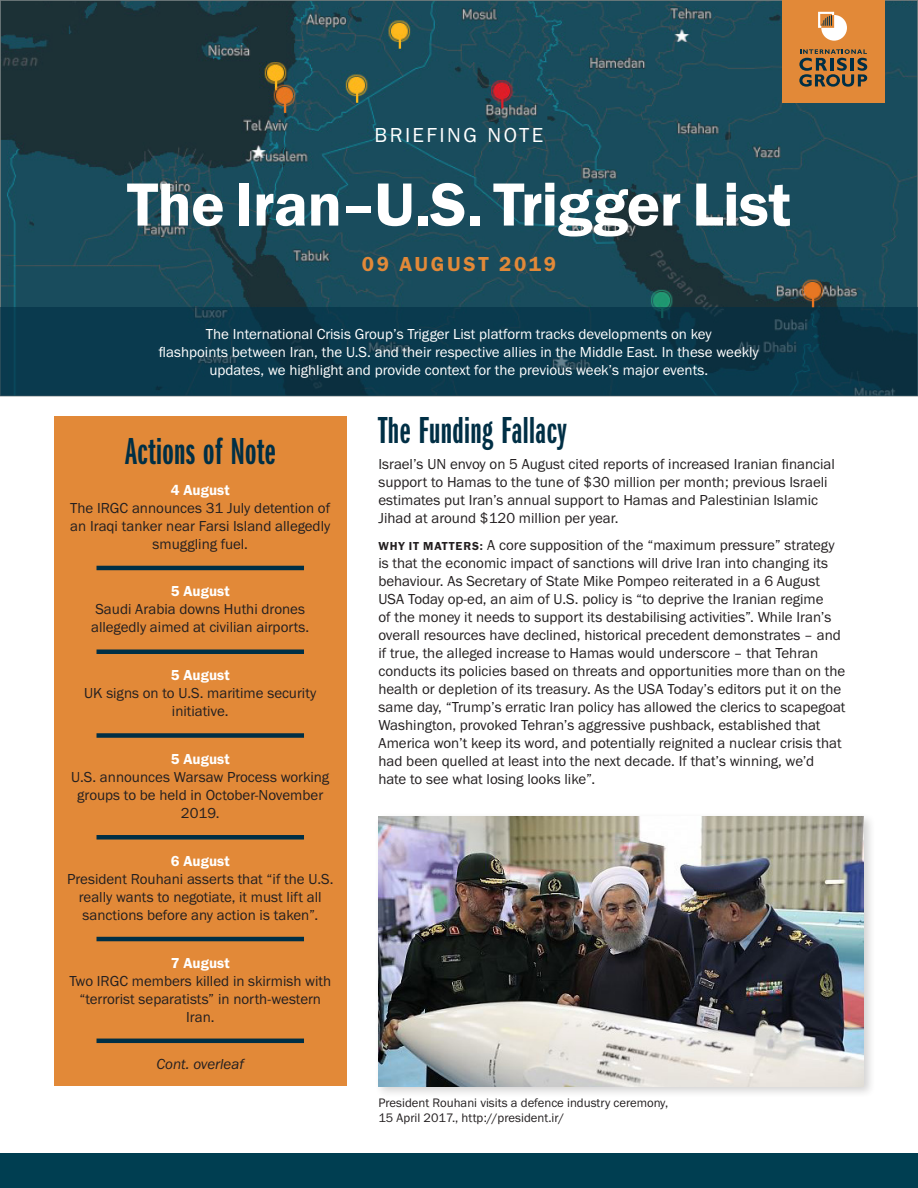
<style>
.page{position:relative;width:918px;height:1188px;background:#fff}
.page>*{position:absolute;margin:0;border:0;box-sizing:border-box;transform-origin:0 0}
.t1{font:63px "Franklin Gothic URW Dem";letter-spacing:-.01em;color:#fff}
._12_country_heading{font:39px "Franklin Gothic URW Ext Com D Dem";letter-spacing:.01em;color:#002f45}
._13_Actions_of_note{font:39px "Franklin Gothic URW Ext Com D Dem";letter-spacing:.01em;color:#002f45}
.t2{font:21px "Franklin Gothic URW Boo";letter-spacing:.115em;color:#fff}
.t3{font:21px "Franklin Gothic URW Dem";letter-spacing:.125em;color:#e28938}
._00_body_text{font:15px/18px "Franklin Gothic URW Boo";color:#231f20}
._01_AoN_body_text{font:15px/18px "Franklin Gothic URW Boo";color:#231f20;text-align:center}
._02_intro_text_in_ma{font:15px/18px "Franklin Gothic URW Boo";color:#fff;text-align:center}
._01_AoN_body_text-2{font:15px "Franklin Gothic URW Boo Ita";color:#231f20}
._00_body_text-2{font:12.75px/15px "Franklin Gothic URW Boo";color:#231f20}
.s1{font-family:"Franklin Gothic URW Dem";font-size:12px}
.s2{font-family:"Franklin Gothic URW Dem";color:#fff}
</style>
<div class="page">
<img style="left:2px;top:2px;width:914px;height:305px">
<div style="left:0;top:1154px;width:918px;height:34px;background:#003e51"></div>
<svg style="left:0;top:307px;width:918px;height:89px;background:#0b384b"></svg>
<div style="left:54px;top:417px;width:293px;height:669px;background:#e28938"></div>
<hr style="left:97px;top:566px;width:207px;height:4px;background:#002f45">
<div style="left:97px;top:649px;width:207px;height:5px;background:#002f45"></div>
<div style="left:97px;top:733px;width:207px;height:5px;background:#002f45"></div>
<div style="left:97px;top:835px;width:207px;height:5px;background:#002f45"></div>
<hr style="left:97px;top:937px;width:207px;height:4px;background:#002f45">
<hr style="left:97px;top:1039px;width:207px;height:4px;background:#002f45">
<div style="left:374px;top:812px;width:503px;height:287px;background:#231f20;opacity:.2"></div>
<img style="left:378px;top:816px;width:486px;height:270px">
<div style="left:782px;top:0;width:102px;height:102px;background:#e28938"></div>
<svg style="left:799px;top:49px;width:68px;height:38px"></svg>
<svg style="left:818px;top:12px;width:29px;height:29px"></svg>
<p class="t2" style="left:375px;top:122px;width:170px">BRIEFING NOTE</p>
<p class="t1" style="left:127px;top:166px;width:665px">The Iran–U.S. Trigger List</p>
<p class="t3" style="left:362px;top:251px;width:196px">09 AUGUST 2019</p>
<p class="_02_intro_text_in_ma" style="left:159px;top:324px;width:601px">The International Crisis Group’s Trigger List platform tracks developments on key<br>flashpoints between Iran, the U.S. and their respective allies in the Middle East. In these weekly updates, we highlight and provide context for the previous week’s major events.</p>
<p class="_12_country_heading" style="left:378px;top:409px;width:190px">The Funding Fallacy</p>
<p class="_00_body_text" style="left:378px;top:455px;width:458px">Israel’s UN envoy on 5 August cited reports of increased Iranian financial support to Hamas to the tune of $30 million per month; previous Israeli estimates put Iran’s annual support to Hamas and Palestinian Islamic Jihad at around $120 million per year.</p>
<p class="_00_body_text" style="left:378px;top:535px;width:468px"><span class="s1">WHY IT MATTERS:</span> A core supposition of the “maximum pressure” strategy is that the economic impact of sanctions will drive Iran into changing its behaviour. As Secretary of State Mike Pompeo reiterated in a 6 August USA Today op-ed, an aim of U.S. policy is “to deprive the Iranian regime<br>of the money it needs to support its destabilising activities”. While Iran’s overall resources have declined, historical precedent demonstrates – and if true, the alleged increase to Hamas would underscore – that Tehran conducts its policies based on threats and opportunities more than on the health or depletion of its treasury. As the USA Today’s editors put it on the same day, “Trump’s erratic Iran policy has allowed the clerics to scapegoat Washington, provoked Tehran’s aggressive pushback, established that America won’t keep its word, and potentially reignited a nuclear crisis that had been quelled at least into the next decade. If that’s winning, we’d hate to see what losing looks like”.</p>
<p class="_13_Actions_of_note" style="left:125px;top:430px;width:152px">Actions of Note</p>
<p class="_01_AoN_body_text" style="left:70px;top:480px;width:262px"><span class="s2">4 August<br></span>The IRGC announces 31 July detention of an Iraqi tanker near Farsi Island allegedly smuggling fuel.</p>
<p class="_01_AoN_body_text" style="left:91px;top:582px;width:220px"><span class="s2">5 August<br></span>Saudi Arabia downs Huthi drones allegedly aimed at civilian airports.</p>
<p class="_01_AoN_body_text" style="left:84px;top:666px;width:234px"><span class="s2">5 August<br></span>UK signs on to U.S. maritime security initiative.</p>
<p class="_01_AoN_body_text" style="left:71px;top:750px;width:260px"><span class="s2">5 August<br></span>U.S. announces Warsaw Process working groups to be held in October-November<br>2019.</p>
<p class="_01_AoN_body_text" style="left:67px;top:852px;width:268px"><span class="s2">6 August<br></span>President Rouhani asserts that “if the U.S. really wants to negotiate, it must lift all sanctions before any action is taken”.</p>
<p class="_01_AoN_body_text" style="left:69px;top:953px;width:263px"><span class="s2">7 August<br></span>Two IRGC members killed in skirmish with “terrorist separatists” in north-western<br>Iran.</p>
<p class="_01_AoN_body_text-2" style="left:157px;top:1055px;width:89px">Cont. overleaf</p>
<p class="_00_body_text-2" style="left:378px;top:1095px;width:291px">President Rouhani visits a defence industry ceremony,<br>15 April 2017., http://president.ir/</p>
</div>
